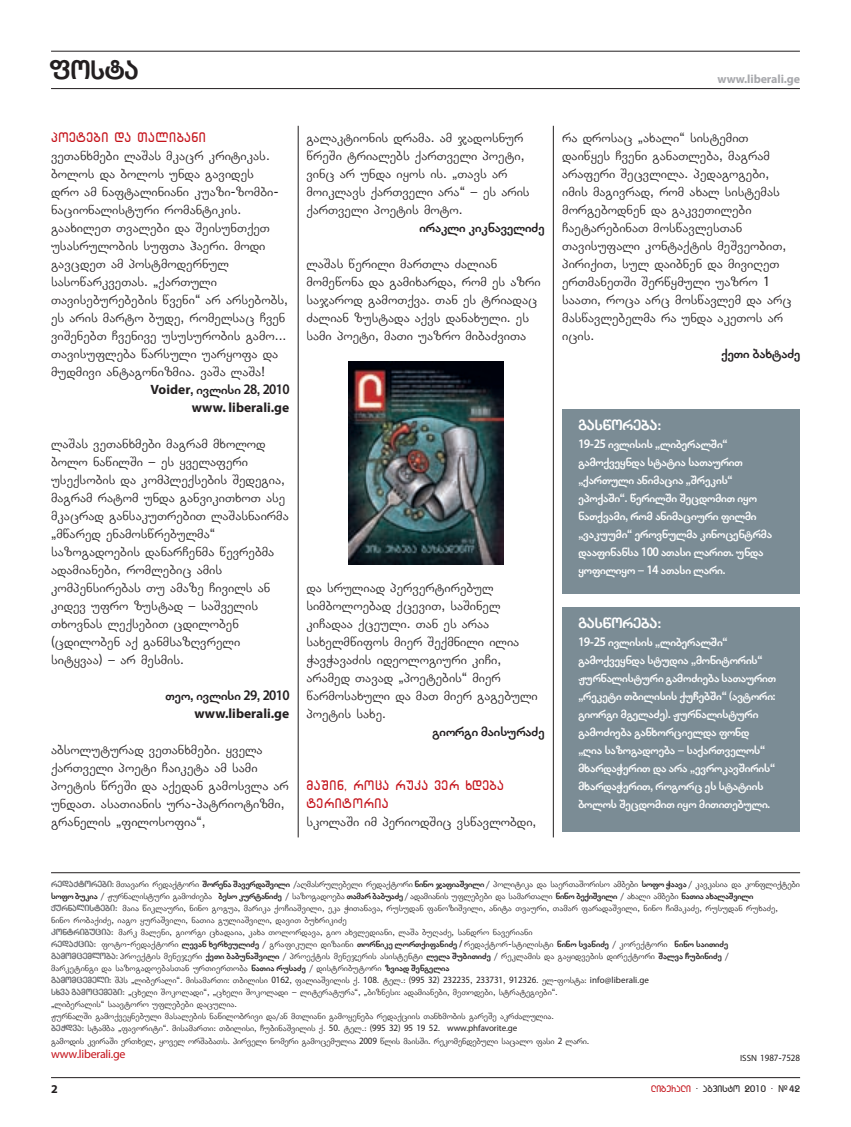
<style>
.page{position:relative;width:851px;height:1127px;background:#fff}
.page>*{position:absolute;margin:0;border:0;box-sizing:border-box;transform-origin:0 0}
.t1{font:700 27px "A Kolkhety M";letter-spacing:-.01em;color:#231f20}
.t2{font:700 15px "A Kolkhety M";letter-spacing:-.01em;color:#fff}
.t3{font:13.5px/18px "A Kolkhety N";color:#231f20}
.t4{font:700 13.5px "A Kolkhety N";color:#231f20}
.t5{font:13.5px/18px "Sanet";color:#c4121a}
.t6{font:700 13.5px "Myriad Pro";color:#231f20}
.t7{font:700 12px/18px "A Kolkhety N";letter-spacing:-.01em;color:#fff}
.t8{font:12px "Myriad Pro";letter-spacing:-.02em;color:#c4121a}
.t9{font:700 12px "Myriad Pro";letter-spacing:-.01em;color:#a8a9ad}
.t10{font:700 12px "Myriad Pro";color:#231f20}
.t11{font:10.5px "Bauhaus Mtavruli Thin A";color:#231f20}
.t12{font:9px/12px "A Kolkhety N";letter-spacing:-.01em;color:#231f20}
.s1{font-family:"Myriad Pro"}
.s2{font-family:"A Kolkhety M";font-weight:700;color:#6c6d70}
.s3{font-weight:700}
.s4{color:#c4121a}
</style>
<div class="page">
<hr style="left:51px;top:51px;width:748px;height:1px;background:#231f20">
<hr style="left:51px;top:88px;width:748px;height:1px;background:#231f20">
<div style="left:562px;top:409px;width:237px;height:184px;background:#7b8c95"></div>
<div style="left:562px;top:607px;width:237px;height:225px;background:#7b8c95"></div>
<hr style="left:51px;top:872px;width:749px;height:1px;background:#231f20">
<hr style="left:298px;top:126px;width:1px;height:711px;background:#231f20">
<hr style="left:553px;top:126px;width:1px;height:711px;background:#231f20">
<img style="left:348px;top:362px;width:155px;height:202px">
<hr style="left:51px;top:1077px;width:749px;height:1px;background:#231f20">
<h1 class="t1" style="left:50px;top:57px;width:91px">FOSTA</h1>
<p class="t9" style="left:717px;top:71px;width:84px">www.liberali.ge</p>
<p class="t5" style="left:51px;top:128px;width:157px">POETEBI DA TALIBANI</p>
<p class="t3" style="left:51px;top:148px;width:220px">VETANXMEBI LASAS MKACR KRITIKAS.</p>
<p class="t3" style="left:51px;top:166px;width:204px">BOLOS DA BOLOS UNDA GAVIDES</p>
<p class="t3" style="left:51px;top:184px;width:229px">DRO AM NAFTALINIANI KUAZI-ZOMBI-</p>
<p class="t3" style="left:51px;top:202px;width:192px">NACIONALISTURI ROMANTIKIS.</p>
<p class="t3" style="left:51px;top:220px;width:220px">GAAXILET TVALEBI DA SEISUNTQET</p>
<p class="t3" style="left:51px;top:238px;width:216px">USASRULOBIS SUFTA HAERI. MODI</p>
<p class="t3" style="left:51px;top:256px;width:179px">GAVCDET AM POSTMODERNUL</p>
<p class="t3" style="left:51px;top:274px;width:167px">SASOWARKVETAS. `QARTULI</p>
<p class="t3" style="left:51px;top:292px;width:238px">TAVISEBUREBEBIS WVENI~ AR ARSEBOBS,</p>
<p class="t3" style="left:51px;top:310px;width:236px">ES ARIS MARTO BUDE, ROMELSAC CVEN</p>
<p class="t3" style="left:51px;top:328px;width:237px">VISENEBT CVENIVE USUSUROBIS GAMO...</p>
<p class="t3" style="left:51px;top:346px;width:229px">TAVISUFLEBA WARSULI UARYOFA DA</p>
<p class="t3" style="left:51px;top:364px;width:216px">MUDMIVI ANTAGONIZMIA. VASA LASA!</p>
<p class="t4" style="left:151px;top:383px;width:140px"><span class="s1">Voider</span>, IVLISI 28, 2010</p>
<p class="t6" style="left:192px;top:399px;width:99px">www. liberali.ge</p>
<p class="t3" style="left:51px;top:435px;width:239px">LASAS VETANXMEBI MAGRAM MXOLOD<br>BOLO NAWILSI _ ES YVELAFERI<br>USEQSOBIS DA KOMPLEQSEBIS SEDEGIA,<br>MAGRAM RATOM UNDA GANVIKITXOT ASE<br>MKACRAD GANSAKUTREBIT LASASNAIRMA `MWARED ENAMOSWREBULMA~<br>SAZOGADOEBIS DANARCENMA WEVREBMA<br>ADAMIANEBI, ROMLEBIC AMIS<br>KOMPENSIREBAS TU AMAZE CIVILS AN<br>KIDEV UFRO ZUSTAD _ SASVELIS<br>TXOVNAS LEQSEBIT CDILOBEN (CDILOBEN AQ GANMSAZRVRELI<br>SITYVAA) _ AR MESMIS.</p>
<p class="t4" style="left:166px;top:689px;width:125px">TEO, IVLISI 29, 2010</p>
<p class="t6" style="left:194px;top:705px;width:96px">www.liberali.ge</p>
<p class="t3" style="left:51px;top:741px;width:239px">ABSOLUTURAD VETANXMEBI. YVELA<br>QARTVELI POETI CAIKETA AM SAMI<br>POETIS WRESI DA AQEDAN GAMOSVLA AR<br>UNDAT. ASATIANIS URA-PATRIOTIZMI,<br>GRANELIS `FILOSOFIA~,</p>
<p class="t3" style="left:306px;top:130px;width:225px">GALAKTIONIS DRAMA. AM JADOSNUR<br>WRESI TRIALEBS QARTVELI POETI,<br>VINC AR UNDA IYOS IS. `TAVS AR<br>MOIKLAVS QARTVELI ARA~ _ ES ARIS<br>QARTVELI POETIS MOTO.</p>
<p class="t4" style="left:419px;top:221px;width:127px">IRAKLI KIKNAVELIZE</p>
<p class="t3" style="left:306px;top:256px;width:236px">LASAS WERILI MARTLA ZALIAN<br>MOMEWONA DA GAMIXARDA, ROM ES AZRI<br>SAJAROD GAMOTQVA. TAN ES TRIADAC<br>ZALIAN ZUSTADA AQVS DANAXULI. ES<br>SAMI POETI, MATI UAZRO MIBAZVITA</p>
<p class="t3" style="left:306px;top:580px;width:233px">DA SRULIAD PERVERTIREBUL<br>SIMBOLOEBAD QCEVIT, SASINEL<br>KICADAA QCEULI. TAN ES ARAA<br>SAXELMWIFOS MIER SEQMNILI ILIA<br>WAVWAVAZIS IDEOLOGIURI KICI,<br>ARAMED TAVAD `POETEBIS~ MIER<br>WARMOSAXULI DA MAT MIER GAGEBULI<br>POETIS SAXE.</p>
<p class="t4" style="left:432px;top:725px;width:114px">GIORGI MAISURAZE</p>
<p class="t5" style="left:306px;top:776px;width:199px">MASIN, ROCA RUKA VER XDEBA<br>TERITORIA</p>
<p class="t3" style="left:306px;top:813px;width:231px">SKOLASI IM PERIODSIC VSWAVLOBDI,</p>
<p class="t3" style="left:562px;top:129px;width:231px">RA DROSAC `AXALI~ SISTEMIT<br>DAIWYES CVENI GANATLEBA, MAGRAM<br>ARAFERI SECVLILA. PEDAGOGEBI,<br>IMIS MAGIVRAD, ROM AXAL SISTEMAS<br>MORGEBODNEN DA GAKVETILEBI<br>CAETAREBINAT MOSWAVLESTAN<br>TAVISUFALI KONTAQTIS MESVEOBIT,<br>PIRIQIT, SUL DAIBNEN DA MIVIRET<br>ERTMANETSI SERWYMULI UAZRO 1<br>SAATI, ROCA ARC MOSWAVLEM DA ARC<br>MASWAVLEBELMA RA UNDA AKETOS AR<br>ICIS.</p>
<p class="t4" style="left:721px;top:347px;width:80px">QETI BAXTAZE</p>
<p class="t2" style="left:578px;top:418px;width:84px">GASWOREBA:</p>
<p class="t7" style="left:578px;top:436px;width:195px">19-25 IVLISIS `LIBERALSI~<br>GAMOQVEYNDA STATIA SATAURIT `QARTULI ANIMACIA `SREKIS~<br>EPOQASI~. WERILSI SECDOMIT IYO<br>NATQVAMI, ROM ANIMACIURI FILMI `VAKUUMI~ EROVNULMA KINOCENTRMA<br>DAAFINANSA 100 ATASI LARIT. UNDA<br>YOFILIYO _ 14 ATASI LARI.</p>
<p class="t2" style="left:578px;top:616px;width:84px">GASWOREBA:</p>
<p class="t7" style="left:578px;top:634px;width:199px">19-25 IVLISIS `LIBERALSI~<br>GAMOQVEYNDA STUDIA `MONITORIS~<br>JURNALISTURI GAMOZIEBA SATAURIT `REKETI TBILISIS QUCEBSI~ (AVTORI:<br>GIORGI MGELAZE). JURNALISTURI<br>GAMOZIEBA GANXORCIELDA FOND `RIA SAZOGADOEBA _ SAQARTVELOS~<br>MXARDAWERIT DA ARA `EVROKAVSIRIS~<br>MXARDAWERIT, ROGORC ES STATIIS<br>BOLOS SECDOMIT IYO MITITEBULI.</p>
<p class="t12" style="left:51px;top:878px;width:750px"><span class="s2">REDAQTOREBI:</span> MTAVARI REDAQTORI <span class="s3">SORENA SAVERDASVILI</span> /ARMASRULEBELI REDAQTORI <span class="s3">NINO JAFIASVILI</span> / POLITIKA DA SAERTASORISO AMBEBI <span class="s3">SOFO WAAVA</span> / KAVKASIA DA KONFLIQTEBI <span class="s3">SOFO BUKIA</span> / JURNALISTURI GAMOZIEBA <span class="s3">BESO KURTANIZE</span> / SAZOGADOEBA <span class="s3">TAMAR BABUAZE</span> / ADAMIANIS UFLEBEBI DA SAMARTALI <span class="s3">NINO BEQISVILI</span> / AXALI AMBEBI <span class="s3">NATIA AXALASVILI </span><span class="s2">JURNALISTEBI:</span> MAIA WIKLAURI, NINO GOGUA, MARIKA QOCIASVILI, EKA WITANAVA, RUSUDAN FANOZISVILI, ANITA TVAURI, TAMAR FARADASVILI, NINO CIMAKAZE, RUSUDAN RUXAZE,<br>NINO ROBAQIZE, IAGO YURASVILI, NATIA GULIASVILI, DAVIT BUXRIKIZE<br><span class="s2">KONTRIBUCIA:</span> MARK MALENI, GIORGI CXADAIA, KAXA TOLORDAVA, GIO AXVLEDIANI, LASA BURAZE, SANDRO NAVERIANI<br><span class="s2">REDAQCIA:</span> FOTO-REDAQTORI <span class="s3">LEVAN XERXEULIZE</span> / GRAFIKULI DIZAINI <span class="s3">TORNIKE LORTQIFANIZE /</span> REDAQTOR-STILISTI <span class="s3">NINO SVANIZE</span> / KOREQTORI <span class="s3">NINO SAITIZE<br></span><span class="s2">GAMOMCEMLOBA:</span> PROEQTIS MENEJERI <span class="s3">QETI BABUNASVILI</span> / PROEQTIS MENEJERIS ASISTENTI <span class="s3">LELA SUBITIZE</span> / REKLAMIS DA GAYIDVEBIS DIREQTORI <span class="s3">SALVA CUBINIZE</span> /<br>MARKETINGI DA SAZOGADOEBASTAN URTIERTOBA <span class="s3">NATIA RUSAZE</span> / DISTRIBUTORI <span class="s3">ZVIAD SENGELIA<br></span><span class="s2">GAMOMCEMELI:</span> SPS `LIBERALI~. MISAMARTI: TBILISI 0162, FALIASVILIS Q. 108. TEL.: (995 32) 232235, 233731, 912326. EL-FOSTA: <span class="s1">info@liberali.ge<br></span><span class="s2">SXVA GAMOCEMEBI:</span> `CXELI SOKOLADI~, `CXELI SOKOLADI _ LITERATURA~, `BIZNESI: ADAMIANEBI, METODEBI, STRATEGIEBI~.<br>`LIBERALIS~ SAAVTORO UFLEBEBI DACULIA.<br>JURNALSI GAMOQVEYNEBULI MASALEBIS NAWILOBRIVI DA/AN MTLIANI GAMOYENEBA REDAQCIIS TANXMOBIS GARESE AKRZALULIA.<br><span class="s2">BEWDVA:</span> STAMBA `FAVORITI~. MISAMARTI: TBILISI, CUBINASVILIS Q. 50. TEL.: (995 32) 95 19 52. <span class="s1">www.phfavorite.ge</span></p>
<p class="t12" style="left:51px;top:1036px;width:540px">GAMODIS KVIRASI ERTXEL, YOVEL ORSABATS. PIRVELI NOMERI GAMOCEMULIA 2009 WLIS MAISSI. REKOMENDEBULI SACALO FASI 2 LARI.</p>
<p class="t8" style="left:51px;top:1046px;width:76px">www.liberali.ge</p>
<p class="t12" style="left:740px;top:1053px;width:61px"><span class="s1">ISSN</span> 1987-7528</p>
<p class="t10" style="left:51px;top:1081px;width:8px">2</p>
<p class="t11" style="left:651px;top:1084px;width:150px"><span class="s4">LIBERALI</span> . AGVISTO 2010 . <span class="s1">№</span> 42</p>
</div>
